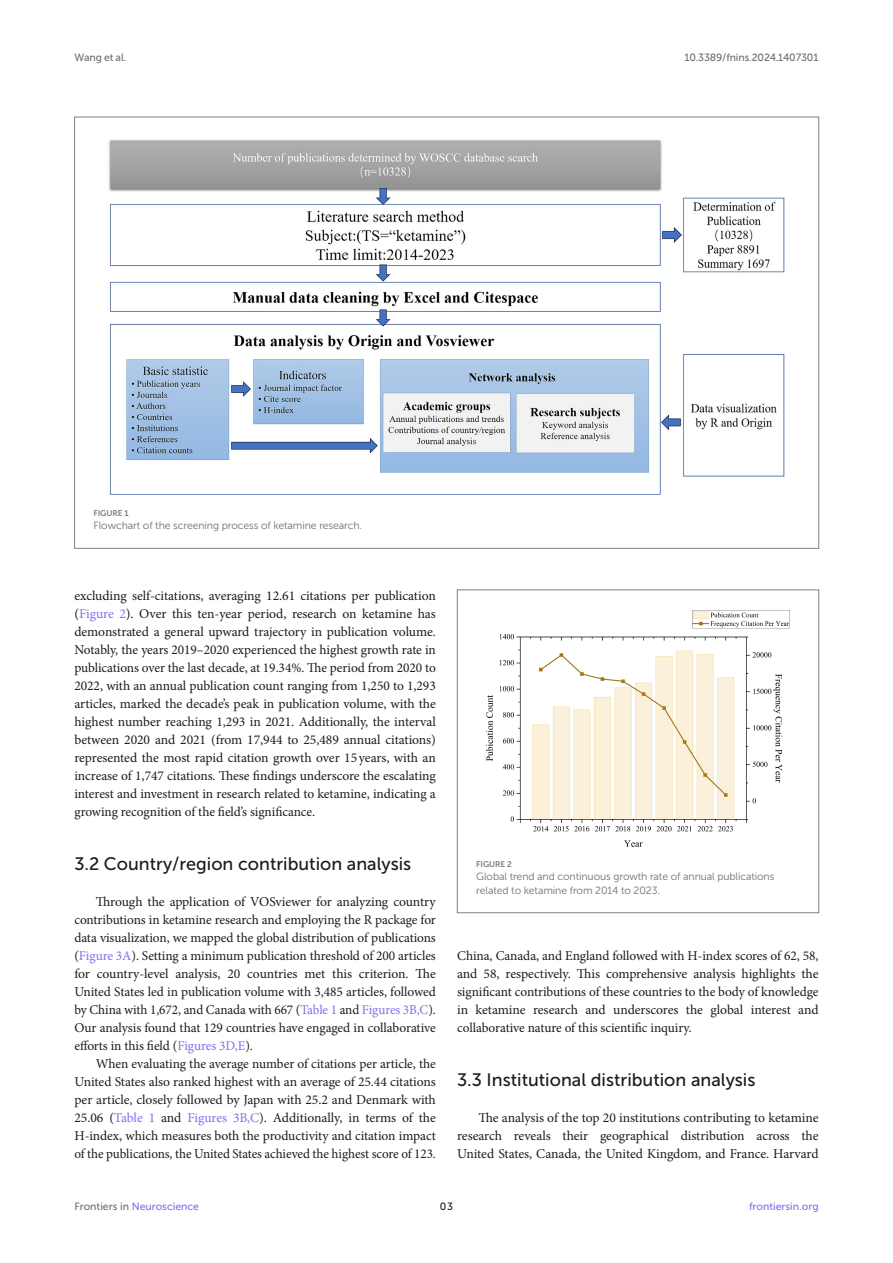
<style>
.page{position:relative;width:893px;height:1263px;background:#fff}
.page>*{position:absolute;margin:0;border:0;box-sizing:border-box;transform-origin:0 0}
.HEAD_2{font:18px "Museo Sans 500";color:#1b1c1b}
.TEXT_FLUSH{font:13.5px/18px "Minion Pro";letter-spacing:-.005em;color:#1b1c1b;text-align:justify}
.TEXT{font:13.5px/18px "Minion Pro";letter-spacing:-.005em;color:#1b1c1b;text-align:justify}
.FIG_LEG{font:10.5px/13.5px "Museo Sans 300";letter-spacing:-.01em;color:#706f70}
.t1{font:10.5px "Museo Sans 500";color:#856df0}
.t2{font:10.5px "Museo Sans 500";letter-spacing:-.015em;color:#706f70}
.t3{font:10.5px "Museo Sans 500";color:#1b1c1b}
.FIG_HD{font:8.25px "Museo Sans 700";letter-spacing:-.01em;color:#7e7f7f}
.s1{color:#856df0}
.s2{color:#706f70}
</style>
<div class="page">
<img style="left:108px;top:140px;width:677px;height:355px">
<img style="left:486px;top:610px;width:304px;height:237px">
<div style="left:457px;top:590px;width:362px;height:323px;border:1px solid #808285"></div>
<p class="t2" style="left:74px;top:51px;width:53px">Wang et al.</p>
<p class="t2" style="left:684px;top:51px;width:136px">10.3389/fnins.2024.1407301</p>
<p class="FIG_HD" style="left:94px;top:508px;width:37px">FIGURE 1</p>
<p class="FIG_LEG" style="left:94px;top:519px;width:270px">Flowchart of the screening process of ketamine research.</p>
<p class="TEXT_FLUSH" style="left:74px;top:587px;width:363px">excluding self-citations, averaging 12.61 citations per publication (<span class="s1">Figure 2</span>). Over this ten-year period, research on ketamine has demonstrated a general upward trajectory in publication volume.<br>Notably, the years 2019–2020 experienced the highest growth rate in publications over the last decade, at 19.34%. The period from 2020 to 2022, with an annual publication count ranging from 1,250 to 1,293 articles, marked the decade’s peak in publication volume, with the highest number reaching 1,293 in 2021. Additionally, the interval between 2020 and 2021 (from 17,944 to 25,489 annual citations) represented the most rapid citation growth over 15years, with an increase of 1,747 citations. These findings underscore the escalating interest and investment in research related to ketamine, indicating a growing recognition of the field’s significance.</p>
<p class="HEAD_2" style="left:74px;top:854px;width:338px">3.2 Country/region contribution analysis</p>
<p class="TEXT_FLUSH" style="left:74px;top:893px;width:363px;text-indent:21px">Through the application of VOSviewer for analyzing country contributions in ketamine research and employing the R package for data visualization, we mapped the global distribution of publications (<span class="s1">Figure 3A</span>). Setting a minimum publication threshold of 200 articles for country-level analysis, 20 countries met this criterion. The United States led in publication volume with 3,485 articles, followed by China with 1,672, and Canada with 667 (<span class="s1">Table 1</span> and <span class="s1">Figures 3B,C</span>).<br>Our analysis found that 129 countries have engaged in collaborative efforts in this field (<span class="s1">Figures 3D,E</span>).</p>
<p class="TEXT" style="left:74px;top:1055px;width:363px;text-indent:21px">When evaluating the average number of citations per article, the United States also ranked highest with an average of 25.44 citations per article, closely followed by Japan with 25.2 and Denmark with 25.06 (<span class="s1">Table 1</span> and <span class="s1">Figures 3B,C</span>). Additionally, in terms of the H-index, which measures both the productivity and citation impact of the publications, the United States achieved the highest score of 123.</p>
<p class="FIG_HD" style="left:476px;top:859px;width:37px">FIGURE 2</p>
<p class="FIG_LEG" style="left:476px;top:870px;width:300px">Global trend and continuous growth rate of annual publications related to ketamine from 2014 to 2023.</p>
<p class="TEXT" style="left:457px;top:947px;width:363px">China, Canada, and England followed with H-index scores of 62, 58, and 58, respectively. This comprehensive analysis highlights the significant contributions of these countries to the body of knowledge in ketamine research and underscores the global interest and collaborative nature of this scientific inquiry.</p>
<p class="HEAD_2" style="left:457px;top:1070px;width:300px">3.3 Institutional distribution analysis</p>
<p class="TEXT_FLUSH" style="left:457px;top:1109px;width:363px;text-indent:21px">The analysis of the top 20 institutions contributing to ketamine research reveals their geographical distribution across the United States, Canada, the United Kingdom, and France. Harvard</p>
<p class="t1" style="left:74px;top:1200px;width:126px"><span class="s2">Frontiers in</span> Neuroscience</p>
<p class="t3" style="left:440px;top:1200px;width:15px">03</p>
<p class="t1" style="left:749px;top:1200px;width:71px">frontiersin.org</p>
</div>
